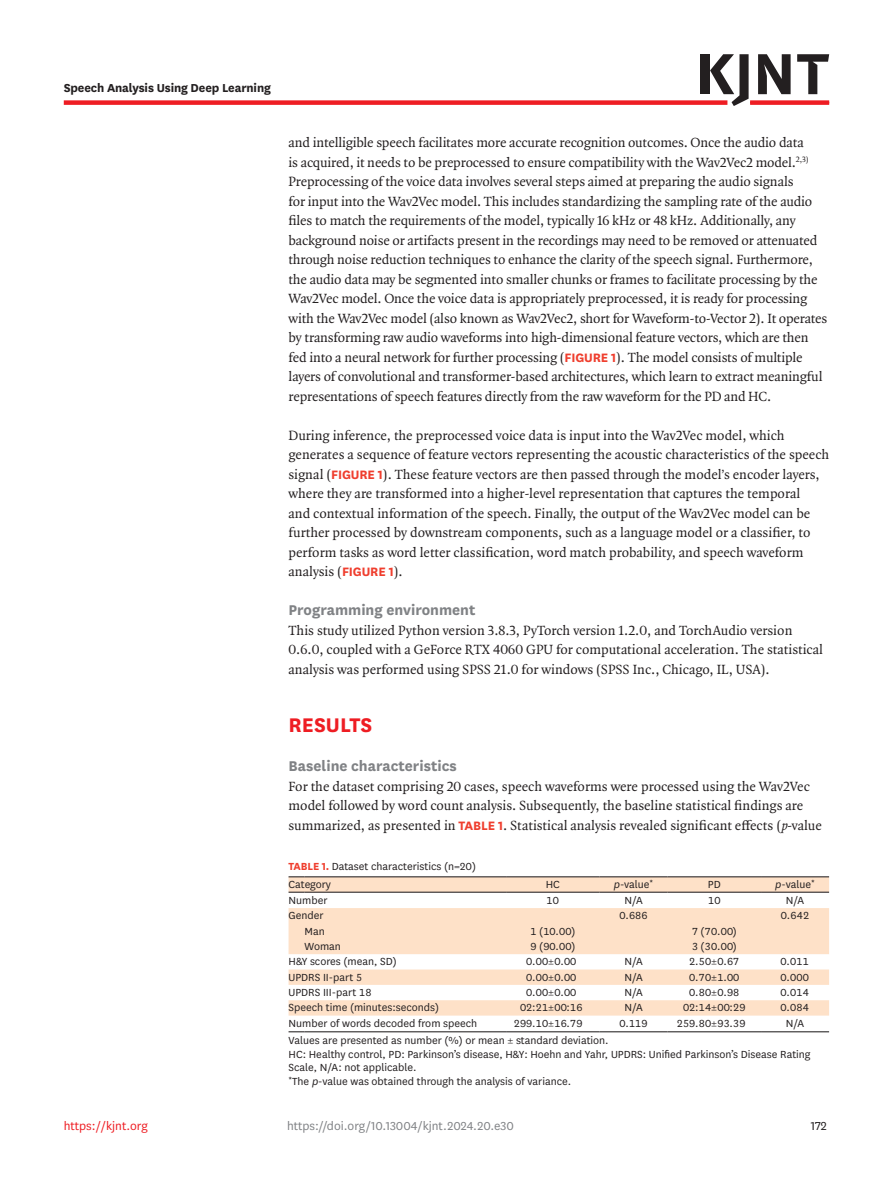
<style>
.page{position:relative;width:893px;height:1191px;background:#fff}
.page>*{position:absolute;margin:0;border:0;box-sizing:border-box;transform-origin:0 0}
.body_title1{font:700 23.1px "National";color:#ee1d23}
.body_title2_stacked{font:700 16.5px "National";color:#808285}
.body_title2{font:700 16.5px "National";color:#808285}
.body_p_first{font:14.25px/19.5px "Quadraat OT";letter-spacing:-.01em;color:#231f20}
.body_p{font:14.25px/19.5px "Quadraat OT";color:#231f20}
.doi_running_footer{font:13.5px "National";color:#808285}
.alt-title-type{font:700 13.5px "National";letter-spacing:-.01em;color:#231f20}
.t1{font:13.5px "National";color:#ee1d23}
.t2{font:13.5px "National";color:#231f20}
.tbody_entry{font:12px "National";color:#231f20}
.table-wrap-foot_p{font:12px/13.5px "National";color:#231f20}
.table-wrap-foot_p_first{font:12px "National";color:#231f20}
.table-wrap_caption{font:12px "National";color:#231f20}
.thead_entry{font:12px "National";color:#231f20}
.s1{font-family:"National";font-weight:700;color:#ef3e2e}
.s2{font-style:italic}
.s3{font-weight:700;color:#ef3e2e}
.s4{font-size:10.5px}
</style>
<div class="page">
<div style="left:64px;top:100px;width:663px;height:5px;background:#ee1d23"></div>
<div style="left:750px;top:100px;width:79px;height:5px;background:#ee1d23"></div>
<div style="left:700px;top:54px;width:9px;height:40px;background:#231f20"></div>
<svg style="left:797px;top:54px;width:32px;height:40px"></svg>
<svg style="left:758px;top:54px;width:33px;height:40px"></svg>
<svg style="left:710px;top:54px;width:39px;height:52px"></svg>
<svg style="left:289px;top:877px;width:540px;height:138px;fill:#fee1c8"></svg>
<svg style="left:289px;top:876px;width:16px;height:1px"></svg>
<hr style="left:305px;top:876px;width:201px;height:1px;background:#231f20">
<hr style="left:506px;top:876px;width:93px;height:1px;background:#231f20">
<hr style="left:599px;top:876px;width:69px;height:1px;background:#231f20">
<hr style="left:668px;top:876px;width:93px;height:1px;background:#231f20">
<hr style="left:761px;top:876px;width:68px;height:1px;background:#231f20">
<svg style="left:289px;top:891px;width:16px;height:1px"></svg>
<hr style="left:305px;top:891px;width:201px;height:1px;background:#231f20">
<hr style="left:506px;top:891px;width:93px;height:1px;background:#231f20">
<hr style="left:599px;top:891px;width:69px;height:1px;background:#231f20">
<hr style="left:668px;top:891px;width:93px;height:1px;background:#231f20">
<hr style="left:761px;top:891px;width:68px;height:1px;background:#231f20">
<svg style="left:289px;top:1031px;width:16px;height:1px"></svg>
<hr style="left:305px;top:1031px;width:201px;height:1px;background:#231f20">
<hr style="left:506px;top:1031px;width:93px;height:1px;background:#231f20">
<hr style="left:599px;top:1031px;width:69px;height:1px;background:#231f20">
<hr style="left:668px;top:1031px;width:93px;height:1px;background:#231f20">
<hr style="left:761px;top:1031px;width:68px;height:1px;background:#231f20">
<p class="alt-title-type" style="left:64px;top:78px;width:209px">Speech Analysis Using Deep Learning</p>
<p class="body_p_first" style="left:289px;top:133px;width:540px">and intelligible speech facilitates more accurate recognition outcomes. Once the audio data<br>is acquired, it needs to be preprocessed to ensure compatibility with the Wav2Vec2 model.<sup>2,3)<br></sup>Preprocessing of the voice data involves several steps aimed at preparing the audio signals<br>for input into the Wav2Vec model. This includes standardizing the sampling rate of the audio files to match the requirements of the model, typically 16 kHz or 48 kHz. Additionally, any background noise or artifacts present in the recordings may need to be removed or attenuated through noise reduction techniques to enhance the clarity of the speech signal. Furthermore, the audio data may be segmented into smaller chunks or frames to facilitate processing by the Wav2Vec model. Once the voice data is appropriately preprocessed, it is ready for processing with the Wav2Vec model (also known as Wav2Vec2, short for Waveform-to-Vector 2). It operates by transforming raw audio waveforms into high-dimensional feature vectors, which are then fed into a neural network for further processing (<span class="s1">FIGURE 1</span>). The model consists of multiple layers of convolutional and transformer-based architectures, which learn to extract meaningful representations of speech features directly from the raw waveform for the PD and HC.</p>
<p class="body_p" style="left:289px;top:425px;width:542px">During inference, the preprocessed voice data is input into the Wav2Vec model, which generates a sequence of feature vectors representing the acoustic characteristics of the speech signal (<span class="s1">FIGURE 1</span>). These feature vectors are then passed through the model’s encoder layers, where they are transformed into a higher-level representation that captures the temporal<br>and contextual information of the speech. Finally, the output of the Wav2Vec model can be further processed by downstream components, such as a language model or a classifier, to perform tasks as word letter classification, word match probability, and speech waveform analysis (<span class="s1">FIGURE 1</span>).</p>
<p class="body_title2" style="left:289px;top:598px;width:188px">Programming environment</p>
<p class="body_p_first" style="left:289px;top:620px;width:536px">This study utilized Python version 3.8.3, PyTorch version 1.2.0, and TorchAudio version<br>0.6.0, coupled with a GeForce RTX 4060 GPU for computational acceleration. The statistical analysis was performed using SPSS 21.0 for windows (SPSS Inc., Chicago, IL, USA).</p>
<p class="body_title1" style="left:289px;top:709px;width:85px">RESULTS</p>
<p class="body_title2_stacked" style="left:289px;top:754px;width:170px">Baseline characteristics</p>
<p class="body_p_first" style="left:289px;top:776px;width:535px">For the dataset comprising 20 cases, speech waveforms were processed using the Wav2Vec model followed by word count analysis. Subsequently, the baseline statistical findings are summarized, as presented in <span class="s1">TABLE 1</span>. Statistical analysis revealed significant effects (<span class="s2">p</span>-value</p>
<p class="table-wrap_caption" style="left:289px;top:859px;width:189px"><span class="s3">TABLE 1.</span> Dataset characteristics (n=20)</p>
<p class="thead_entry" style="left:289px;top:876px;width:44px">Category</p>
<p class="thead_entry" style="left:546px;top:876px;width:16px">HC</p>
<p class="thead_entry" style="left:614px;top:876px;width:41px"><span class="s2">p</span>-value<span class="s4">*</span></p>
<p class="thead_entry" style="left:708px;top:876px;width:14px">PD</p>
<p class="thead_entry" style="left:775px;top:876px;width:41px"><span class="s2">p</span>-value<span class="s4">*</span></p>
<p class="tbody_entry" style="left:289px;top:892px;width:41px">Number</p>
<p class="tbody_entry" style="left:546px;top:892px;width:15px">10</p>
<p class="tbody_entry" style="left:624px;top:892px;width:20px">N/A</p>
<p class="tbody_entry" style="left:708px;top:892px;width:15px">10</p>
<p class="tbody_entry" style="left:786px;top:892px;width:20px">N/A</p>
<p class="tbody_entry" style="left:289px;top:907px;width:37px">Gender</p>
<p class="tbody_entry" style="left:619px;top:907px;width:30px">0.686</p>
<p class="tbody_entry" style="left:781px;top:907px;width:30px">0.642</p>
<p class="tbody_entry" style="left:305px;top:923px;width:22px">Man</p>
<p class="tbody_entry" style="left:530px;top:923px;width:47px">1 (10.00)</p>
<p class="tbody_entry" style="left:692px;top:923px;width:47px">7 (70.00)</p>
<p class="tbody_entry" style="left:305px;top:938px;width:38px">Woman</p>
<p class="tbody_entry" style="left:530px;top:938px;width:47px">9 (90.00)</p>
<p class="tbody_entry" style="left:692px;top:938px;width:47px">3 (30.00)</p>
<p class="tbody_entry" style="left:289px;top:953px;width:110px">H&amp;Y scores (mean, SD)</p>
<p class="tbody_entry" style="left:526px;top:953px;width:52px">0.00±0.00</p>
<p class="tbody_entry" style="left:624px;top:953px;width:20px">N/A</p>
<p class="tbody_entry" style="left:689px;top:953px;width:52px">2.50±0.67</p>
<p class="tbody_entry" style="left:780px;top:953px;width:30px">0.011</p>
<p class="tbody_entry" style="left:289px;top:969px;width:76px">UPDRS II-part 5</p>
<p class="tbody_entry" style="left:526px;top:969px;width:52px">0.00±0.00</p>
<p class="tbody_entry" style="left:624px;top:969px;width:20px">N/A</p>
<p class="tbody_entry" style="left:689px;top:969px;width:52px">0.70±1.00</p>
<p class="tbody_entry" style="left:780px;top:969px;width:30px">0.000</p>
<p class="tbody_entry" style="left:289px;top:984px;width:85px">UPDRS III-part 18</p>
<p class="tbody_entry" style="left:526px;top:984px;width:52px">0.00±0.00</p>
<p class="tbody_entry" style="left:624px;top:984px;width:20px">N/A</p>
<p class="tbody_entry" style="left:689px;top:984px;width:52px">0.80±0.98</p>
<p class="tbody_entry" style="left:780px;top:984px;width:30px">0.014</p>
<p class="tbody_entry" style="left:289px;top:999px;width:152px">Speech time (minutes:seconds)</p>
<p class="tbody_entry" style="left:520px;top:999px;width:65px">02:21±00:16</p>
<p class="tbody_entry" style="left:624px;top:999px;width:20px">N/A</p>
<p class="tbody_entry" style="left:683px;top:999px;width:65px">02:14±00:29</p>
<p class="tbody_entry" style="left:780px;top:999px;width:30px">0.084</p>
<p class="tbody_entry" style="left:289px;top:1015px;width:190px">Number of words decoded from speech</p>
<p class="tbody_entry" style="left:513px;top:1015px;width:71px">299.10±16.79</p>
<p class="tbody_entry" style="left:619px;top:1015px;width:30px">0.119</p>
<p class="tbody_entry" style="left:676px;top:1015px;width:71px">259.80±93.39</p>
<p class="tbody_entry" style="left:786px;top:1015px;width:20px">N/A</p>
<p class="table-wrap-foot_p_first" style="left:289px;top:1032px;width:322px">Values are presented as number (%) or mean ± standard deviation.</p>
<p class="table-wrap-foot_p" style="left:289px;top:1046px;width:524px">HC: Healthy control, PD: Parkinson’s disease, H&amp;Y: Hoehn and Yahr, UPDRS: Unified Parkinson’s Disease Rating<br>Scale, N/A: not applicable.</p>
<p class="table-wrap-foot_p" style="left:289px;top:1073px;width:284px"><span class="s4">*</span>The <span class="s2">p</span>-value was obtained through the analysis of variance.</p>
<p class="t1" style="left:64px;top:1116px;width:86px">https://kjnt.org</p>
<p class="doi_running_footer" style="left:287px;top:1116px;width:228px">https://doi.org/10.13004/kjnt.2024.20.e30</p>
<p class="t2" style="left:811px;top:1116px;width:17px">172</p>
</div>
